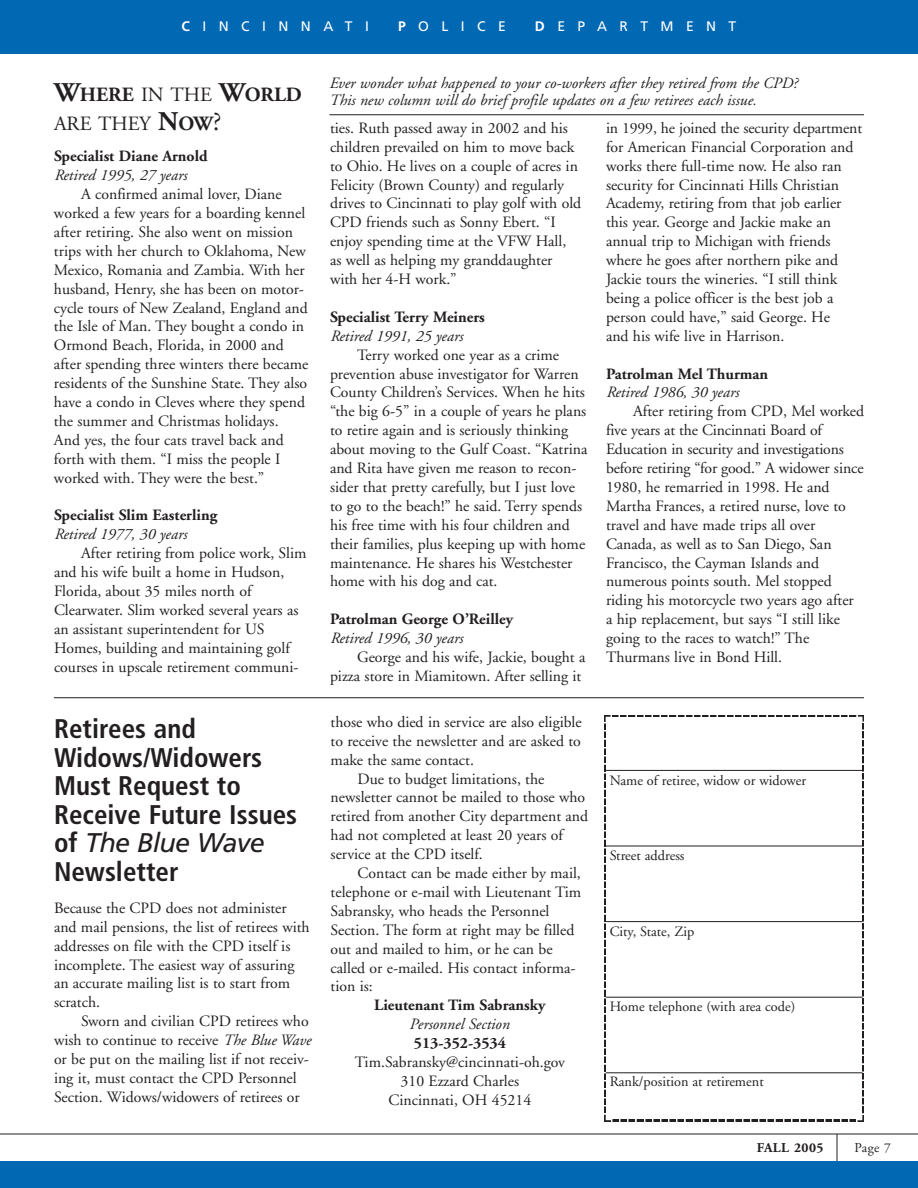
<style>
.page{position:relative;width:918px;height:1188px;background:#fff}
.page>*{position:absolute;margin:0;border:0;box-sizing:border-box;transform-origin:0 0}
.t1{font:700 condensed 27px/28.5px "Frutiger";color:#231f20}
.t2{font:20.25px/28.5px "Adobe Garamond";color:#231f20}
.t3{font:15.75px/18.9px "Adobe Garamond";color:#231f20}
.t4{font:italic 15.75px/16.5px "Adobe Garamond";color:#231f20}
.t5{font:700 15.75px "Adobe Garamond";color:#231f20}
.t6{font:14.25px "Adobe Garamond";color:#231f20}
.t7{font:13.8px "Frutiger";letter-spacing:.9em;color:#fff}
.t8{font:700 13.5px "Adobe Garamond";letter-spacing:.035em;color:#231f20}
.t9{font:13.5px "Adobe Garamond";color:#231f20}
.s1{font-weight:700}
.s2{font-weight:700;font-size:27px}
.s3{font-size:27px}
.s4{font-weight:400;font-style:italic;font-stretch:normal}
.s5{font-style:italic}
</style>
<div class="page">
<div style="left:0;top:0;width:918px;height:54px;background:#0168b3"></div>
<div style="left:0;top:1161px;width:918px;height:27px;background:#0168b3"></div>
<hr style="left:0;top:1134px;width:918px;height:1px;background:#231f20">
<svg style="left:837px;top:1134px;width:1px;height:27px"></svg>
<hr style="left:329px;top:114px;width:535px;height:1px;background:#231f20">
<hr style="left:54px;top:697px;width:810px;height:1px;background:#231f20">
<svg style="left:604px;top:715px;width:260px;height:406px"></svg>
<p class="t7" style="left:182px;top:20px;width:189px"><span class="s1">C</span>INCINNATI</p>
<p class="t7" style="left:398px;top:20px;width:109px"><span class="s1">P</span>OLICE</p>
<p class="t7" style="left:535px;top:20px;width:203px"><span class="s1">D</span>EPARTMENT</p>
<p class="t2" style="left:54px;top:82px;width:250px"><span class="s2">W</span><span class="s1">HERE</span> IN THE <span class="s2">W</span><span class="s1">ORLD<br></span>ARE THEY <span class="s2">N</span><span class="s1">OW</span><span class="s3">?</span></p>
<p class="t4" style="left:329px;top:77px;width:470px">Ever wonder what happened to your co-workers after they retired from the CPD?<br>This new column will do brief profile updates on a few retirees each issue.</p>
<p class="t3" style="left:606px;top:120px;width:258px">in 1999, he joined the security department for American Financial Corporation and works there full-time now. He also ran security for Cincinnati Hills Christian Academy, retiring from that job earlier this year. George and Jackie make an annual trip to Michigan with friends where he goes after northern pike and Jackie tours the wineries. “I still think being a police officer is the best job a person could have,” said George. He<br>and his wife live in Harrison.</p>
<p class="t5" style="left:606px;top:367px;width:164px">Patrolman Mel Thurman</p>
<p class="t4" style="left:606px;top:386px;width:134px">Retired 1986, 30 years</p>
<p class="t3" style="left:606px;top:403px;width:260px;text-indent:27px">After retiring from CPD, Mel worked five years at the Cincinnati Board of Education in security and investigations before retiring “for good.” A widower since 1980, he remarried in 1998. He and Martha Frances, a retired nurse, love to travel and have made trips all over Canada, as well as to San Diego, San Francisco, the Cayman Islands and numerous points south. Mel stopped riding his motorcycle two years ago after a hip replacement, but says “I still like going to the races to watch!” The Thurmans live in Bond Hill.</p>
<p class="t3" style="left:330px;top:120px;width:253px">ties. Ruth passed away in 2002 and his children prevailed on him to move back to Ohio. He lives on a couple of acres in Felicity (Brown County) and regularly drives to Cincinnati to play golf with old CPD friends such as Sonny Ebert. “I enjoy spending time at the VFW Hall, as well as helping my granddaughter with her 4-H work.”</p>
<p class="t5" style="left:330px;top:311px;width:156px">Specialist Terry Meiners</p>
<p class="t4" style="left:330px;top:329px;width:134px">Retired 1991, 25 years</p>
<p class="t3" style="left:330px;top:347px;width:259px;text-indent:27px">Terry worked one year as a crime prevention abuse investigator for Warren County Children’s Services. When he hits “the big 6-5” in a couple of years he plans to retire again and is seriously thinking about moving to the Gulf Coast. “Katrina and Rita have given me reason to recon&shy;sider that pretty carefully, but I just love to go to the beach!” he said. Terry spends his free time with his four children and their families, plus keeping up with home maintenance. He shares his Westchester home with his dog and cat.</p>
<p class="t5" style="left:330px;top:613px;width:185px">Patrolman George O’Reilley</p>
<p class="t4" style="left:330px;top:631px;width:134px">Retired 1996, 30 years</p>
<p class="t3" style="left:330px;top:649px;width:257px;text-align:right">George and his wife, Jackie, bought a pizza store in Miamitown. After selling it</p>
<p class="t5" style="left:54px;top:150px;width:155px">Specialist Diane Arnold</p>
<p class="t4" style="left:54px;top:168px;width:134px">Retired 1995, 27 years</p>
<p class="t3" style="left:54px;top:186px;width:256px;text-indent:27px">A confirmed animal lover, Diane worked a few years for a boarding kennel after retiring. She also went on mission trips with her church to Oklahoma, New Mexico, Romania and Zambia. With her husband, Henry, she has been on motor&shy;cycle tours of New Zealand, England and the Isle of Man. They bought a condo in Ormond Beach, Florida, in 2000 and after spending three winters there became residents of the Sunshine State. They also have a condo in Cleves where they spend the summer and Christmas holidays.<br>And yes, the four cats travel back and forth with them. “I miss the people I worked with. They were the best.”</p>
<p class="t5" style="left:54px;top:509px;width:165px">Specialist Slim Easterling</p>
<p class="t4" style="left:54px;top:528px;width:134px">Retired 1977, 30 years</p>
<p class="t3" style="left:54px;top:545px;width:254px;text-indent:27px">After retiring from police work, Slim and his wife built a home in Hudson, Florida, about 35 miles north of Clearwater. Slim worked several years as an assistant superintendent for US Homes, building and maintaining golf courses in upscale retirement communi-</p>
<h1 class="t1" style="left:54px;top:717px;width:245px">Retirees and<br>Widows/Widowers<br>Must Request to<br>Receive Future Issues of <span class="s4">The Blue Wave<br></span>Newsletter</h1>
<p class="t3" style="left:54px;top:900px;width:257px">Because the CPD does not administer and mail pensions, the list of retirees with addresses on file with the CPD itself is incomplete. The easiest way of assuring an accurate mailing list is to start from scratch.</p>
<p class="t3" style="left:54px;top:1013px;width:258px;text-indent:27px">Sworn and civilian CPD retirees who wish to continue to receive <span class="s5">The Blue Wave </span>or be put on the mailing list if not receiv&shy;ing it, must contact the CPD Personnel Section. Widows/widowers of retirees or</p>
<p class="t3" style="left:331px;top:714px;width:253px">those who died in service are also eligible</p>
<p class="t3" style="left:331px;top:733px;width:252px">to receive the newsletter and are asked to</p>
<p class="t3" style="left:331px;top:752px;width:145px">make the same contact.</p>
<p class="t3" style="left:358px;top:770px;width:188px">Due to budget limitations, the</p>
<p class="t3" style="left:331px;top:789px;width:256px">newsletter cannot be mailed to those who</p>
<p class="t3" style="left:331px;top:808px;width:259px">retired from another City department and</p>
<p class="t3" style="left:331px;top:827px;width:234px">had not completed at least 20 years of</p>
<p class="t3" style="left:331px;top:846px;width:154px">service at the CPD itself.</p>
<p class="t3" style="left:358px;top:865px;width:225px">Contact can be made either by mail,</p>
<p class="t3" style="left:331px;top:884px;width:252px">telephone or e-mail with Lieutenant Tim</p>
<p class="t3" style="left:331px;top:903px;width:220px">Sabransky, who heads the Personnel</p>
<p class="t3" style="left:331px;top:922px;width:245px">Section. The form at right may be filled</p>
<p class="t3" style="left:331px;top:941px;width:224px">out and mailed to him, or he can be</p>
<p class="t3" style="left:331px;top:959px;width:247px">called or e-mailed. His contact informa-</p>
<p class="t3" style="left:331px;top:978px;width:44px">tion is:</p>
<p class="t5" style="left:374px;top:999px;width:173px">Lieutenant Tim Sabransky</p>
<p class="t4" style="left:409px;top:1017px;width:101px">Personnel Section</p>
<p class="t5" style="left:414px;top:1037px;width:94px">513-352-3534</p>
<p class="t3" style="left:355px;top:1054px;width:212px;text-align:center">Tim.Sabransky@cincinnati-oh.gov<br>310 Ezzard Charles<br>Cincinnati, OH 45214</p>
<p class="t6" style="left:610px;top:774px;width:198px">Name of retiree, widow or widower</p>
<p class="t6" style="left:610px;top:850px;width:76px">Street address</p>
<p class="t6" style="left:610px;top:926px;width:86px">City, State, Zip</p>
<p class="t6" style="left:610px;top:1001px;width:187px">Home telephone (with area code)</p>
<p class="t6" style="left:610px;top:1076px;width:156px">Rank/position at retirement</p>
<p class="t8" style="left:757px;top:1143px;width:68px">FALL 2005</p>
<p class="t9" style="left:855px;top:1143px;width:38px">Page 7</p>
</div>
